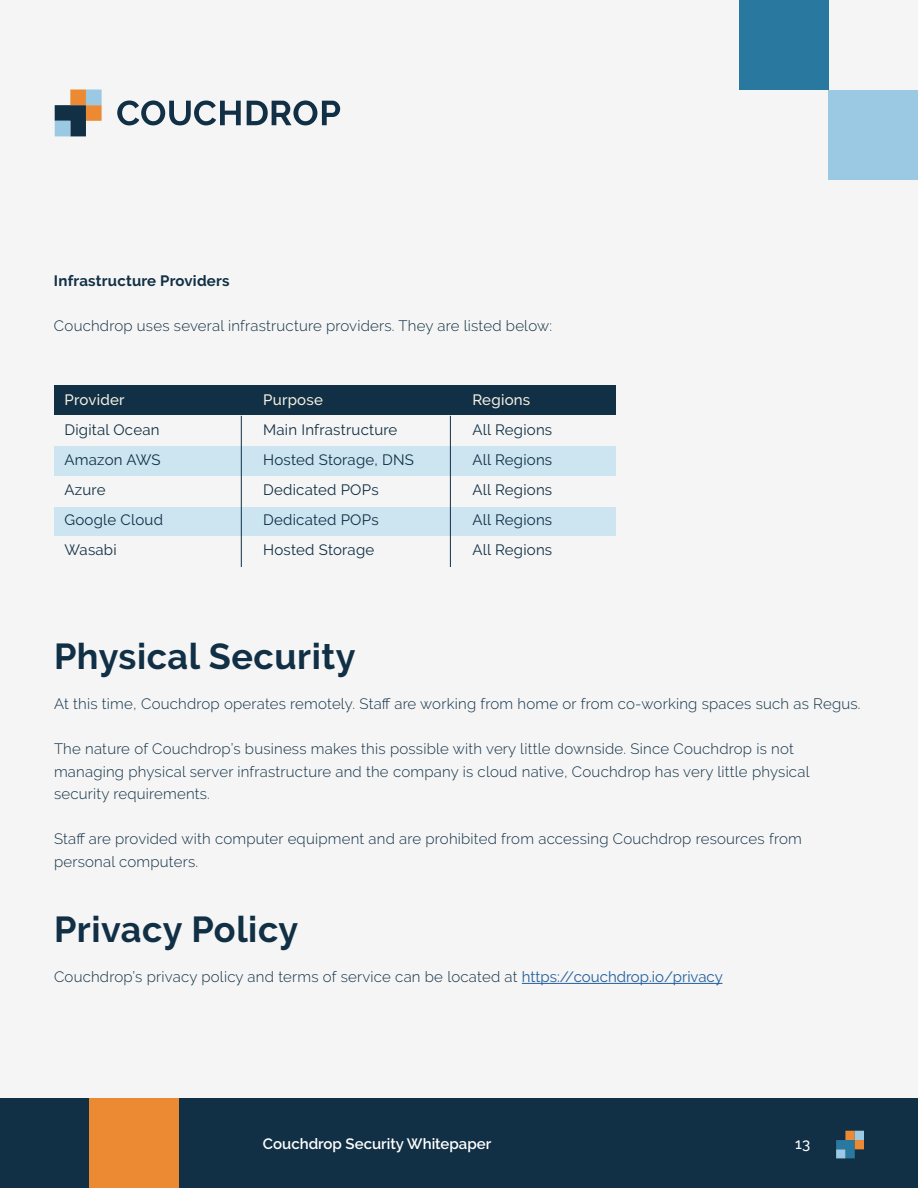
<style>
.page{position:relative;width:918px;height:1188px;background:#f5f5f5}
.page>*{position:absolute;margin:0;border:0;box-sizing:border-box;transform-origin:0 0}
.t1{font:700 36px "Raleway";letter-spacing:.015em;color:#113045}
.t2{font:300 15px/22.5px "Raleway";letter-spacing:.015em;color:#113045}
.t3{font:15px/30px "Raleway";letter-spacing:.015em;color:#113045}
.t4{font:600 15px "Raleway";color:#fff}
.t5{font:700 15px "Raleway";letter-spacing:.015em;color:#113045}
.t6{font:500 15px "Raleway";letter-spacing:.015em;color:#f2eee2}
.t7{font:500 15px "Raleway";color:#fff}
.s1{font-weight:400;color:#215e9e}
</style>
<div class="page">
<div style="left:0;top:1098px;width:918px;height:90px;background:#113045"></div>
<div style="left:89px;top:1098px;width:89px;height:90px;background:#ec8a33"></div>
<svg style="left:836px;top:1131px;width:28px;height:27px"></svg>
<svg style="left:117px;top:100px;width:124px;height:25px"></svg>
<svg style="left:247px;top:100px;width:93px;height:25px"></svg>
<svg style="left:55px;top:90px;width:47px;height:46px"></svg>
<div style="left:829px;top:90px;width:89px;height:90px;background:#9bc9e3"></div>
<div style="left:739px;top:0;width:90px;height:90px;background:#2878a0"></div>
<hr style="left:522px;top:983px;width:200px;height:1px;background:#215e9e">
<div style="left:54px;top:386px;width:562px;height:30px;background:#113045"></div>
<div style="left:54px;top:507px;width:562px;height:30px;background:#cde4f1"></div>
<div style="left:54px;top:446px;width:562px;height:30px;background:#cde4f1"></div>
<hr style="left:241px;top:416px;width:1px;height:151px;background:#113045">
<hr style="left:450px;top:416px;width:1px;height:151px;background:#113045">
<p class="t5" style="left:54px;top:272px;width:177px">Infrastructure Providers</p>
<p class="t2" style="left:54px;top:314px;width:500px">Couchdrop uses several infrastructure providers. They are listed below:</p>
<p class="t6" style="left:64px;top:391px;width:62px">Provider</p>
<p class="t3" style="left:64px;top:415px;width:100px">Digital Ocean<br>Amazon AWS<br>Azure<br>Google Cloud<br>Wasabi</p>
<p class="t6" style="left:263px;top:391px;width:61px">Purpose</p>
<p class="t3" style="left:263px;top:415px;width:152px">Main Infrastructure<br>Hosted Storage, DNS<br>Dedicated POPs<br>Dedicated POPs<br>Hosted Storage</p>
<p class="t6" style="left:472px;top:391px;width:59px">Regions</p>
<p class="t3" style="left:472px;top:415px;width:81px;text-align:justify">All Regions All Regions All Regions All Regions All Regions</p>
<h1 class="t1" style="left:54px;top:636px;width:303px">Physical Security</h1>
<p class="t2" style="left:54px;top:693px;width:808px">At this time, Couchdrop operates remotely. Staff are working from home or from co-working spaces such as Regus.</p>
<p class="t2" style="left:54px;top:738px;width:757px">The nature of Couchdrop’s business makes this possible with very little downside. Since Couchdrop is not managing physical server infrastructure and the company is cloud native, Couchdrop has very little physical security requirements.</p>
<p class="t2" style="left:54px;top:828px;width:749px">Staff are provided with computer equipment and are prohibited from accessing Couchdrop resources from personal computers.</p>
<h1 class="t1" style="left:54px;top:909px;width:246px">Privacy Policy</h1>
<p class="t2" style="left:54px;top:966px;width:670px">Couchdrop’s privacy policy and terms of service can be located at <span class="s1">https://couchdrop.io/privacy</span></p>
<p class="t4" style="left:263px;top:1135px;width:230px">Couchdrop Security Whitepaper</p>
<p class="t7" style="left:795px;top:1135px;width:17px">13</p>
</div>
